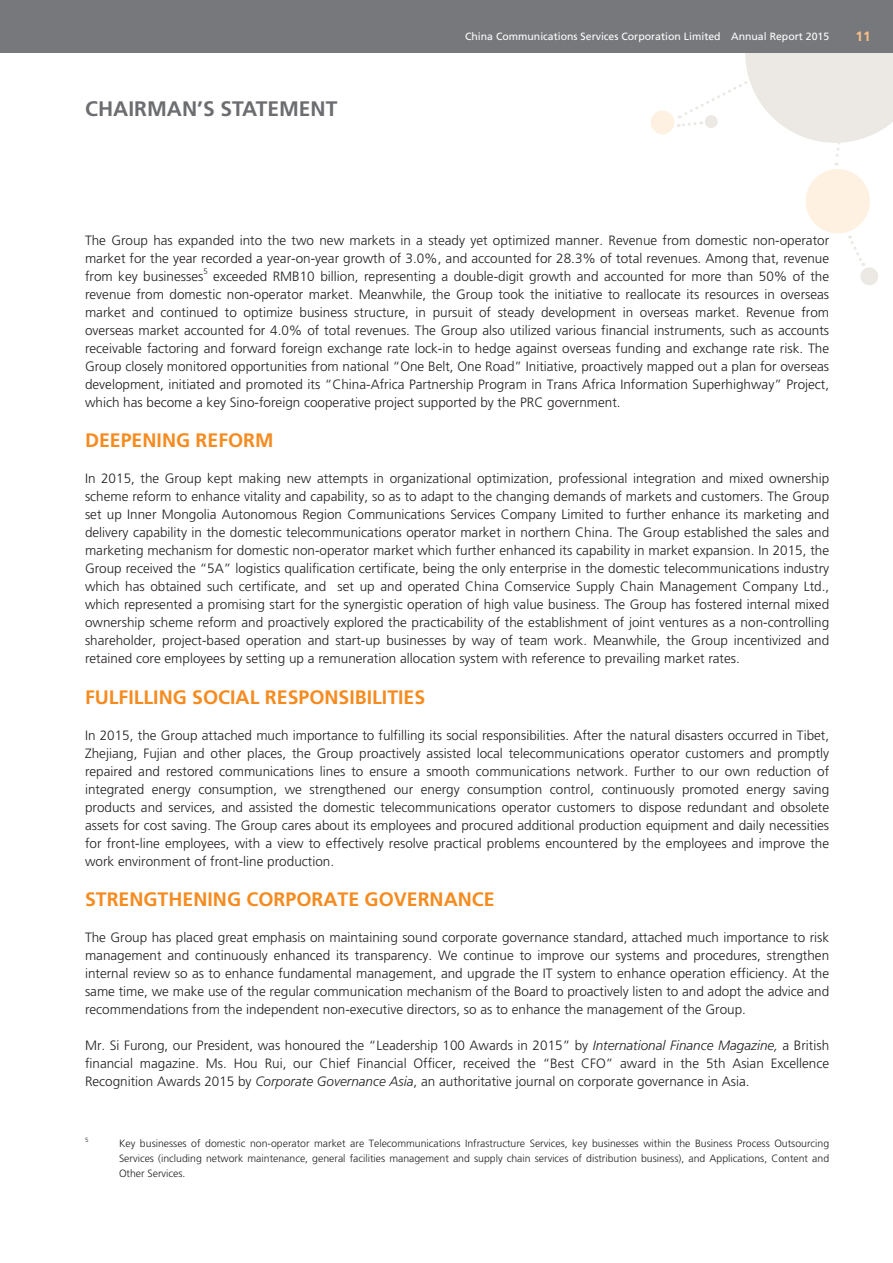
<style>
.page{position:relative;width:893px;height:1263px;background:#fff}
.page>*{position:absolute;margin:0;border:0;box-sizing:border-box;transform-origin:0 0}
.t1{font:700 21px "Frutiger LT Std";color:#6c6d70}
.t2{font:700 19.5px "Frutiger LT Std";color:#f68b1f}
.t3{font:300 13.5px/18px "Frutiger LT Std";color:#231f20;text-align:justify}
.t4{font:700 13.5px "Frutiger LT Std";color:#fcc187}
.t5{font:300 10.5px/15px "Frutiger LT Std";color:#231f20;text-align:justify}
.t6{font:10.5px "Frutiger LT Std";color:#fff}
.t7{font:300 7.8px "Frutiger LT Std";color:#231f20}
.t8{font:300 6.15px "Frutiger LT Std";color:#231f20}
.s1{font-style:italic}
</style>
<div class="page">
<div style="left:0;top:0;width:893px;height:53px;background:#76787b"></div>
<svg style="left:650px;top:53px;width:243px;height:232px"></svg>
<h1 class="t1" style="left:85px;top:101px;width:254px">CHAIRMAN’S STATEMENT</h1>
<p class="t6" style="left:465px;top:33px;width:366px">China Communications Services Corporation Limited Annual Report 2015</p>
<p class="t4" style="left:856px;top:30px;width:17px">11</p>
<p class="t3" style="left:85px;top:232px;width:746px">The Group has expanded into the two new markets in a steady yet optimized manner. Revenue from domestic non-operator market for the year recorded a year-on-year growth of 3.0%, and accounted for 28.3% of total revenues. Among that, revenue from key businesses</p>
<p class="t7" style="left:203px;top:268px;width:6px">5</p>
<p class="t3" style="left:85px;top:268px;width:746px;text-indent:128px">exceeded RMB10 billion, representing a double-digit growth and accounted for more than 50% of the revenue from domestic non-operator market. Meanwhile, the Group took the initiative to reallocate its resources in overseas market and continued to optimize business structure, in pursuit of steady development in overseas market. Revenue from overseas market accounted for 4.0% of total revenues. The Group also utilized various financial instruments, such as accounts receivable factoring and forward foreign exchange rate lock-in to hedge against overseas funding and exchange rate risk. The Group closely monitored opportunities from national “One Belt, One Road” Initiative, proactively mapped out a plan for overseas development, initiated and promoted its “China-Africa Partnership Program in Trans Africa Information Superhighway” Project, which has become a key Sino-foreign cooperative project supported by the PRC government.</p>
<h2 class="t2" style="left:85px;top:433px;width:190px">DEEPENING REFORM</h2>
<p class="t3" style="left:85px;top:471px;width:746px">In 2015, the Group kept making new attempts in organizational optimization, professional integration and mixed ownership scheme reform to enhance vitality and capability, so as to adapt to the changing demands of markets and customers. The Group set up Inner Mongolia Autonomous Region Communications Services Company Limited to further enhance its marketing and delivery capability in the domestic telecommunications operator market in northern China. The Group established the sales and marketing mechanism for domestic non-operator market which further enhanced its capability in market expansion. In 2015, the Group received the “5A” logistics qualification certificate, being the only enterprise in the domestic telecommunications industry which has obtained such certificate, and set up and operated China Comservice Supply Chain Management Company Ltd., which represented a promising start for the synergistic operation of high value business. The Group has fostered internal mixed ownership scheme reform and proactively explored the practicability of the establishment of joint ventures as a non-controlling shareholder, project-based operation and start-up businesses by way of team work. Meanwhile, the Group incentivized and retained core employees by setting up a remuneration allocation system with reference to prevailing market rates.</p>
<h2 class="t2" style="left:85px;top:689px;width:342px">FULFILLING SOCIAL RESPONSIBILITIES</h2>
<p class="t3" style="left:85px;top:727px;width:746px">In 2015, the Group attached much importance to fulfilling its social responsibilities. After the natural disasters occurred in Tibet, Zhejiang, Fujian and other places, the Group proactively assisted local telecommunications operator customers and promptly repaired and restored communications lines to ensure a smooth communications network. Further to our own reduction of integrated energy consumption, we strengthened our energy consumption control, continuously promoted energy saving products and services, and assisted the domestic telecommunications operator customers to dispose redundant and obsolete assets for cost saving. The Group cares about its employees and procured additional production equipment and daily necessities for front-line employees, with a view to effectively resolve practical problems encountered by the employees and improve the work environment of front-line production.</p>
<h2 class="t2" style="left:85px;top:891px;width:411px">STRENGTHENING CORPORATE GOVERNANCE</h2>
<p class="t3" style="left:85px;top:929px;width:746px">The Group has placed great emphasis on maintaining sound corporate governance standard, attached much importance to risk management and continuously enhanced its transparency. We continue to improve our systems and procedures, strengthen internal review so as to enhance fundamental management, and upgrade the IT system to enhance operation efficiency. At the same time, we make use of the regular communication mechanism of the Board to proactively listen to and adopt the advice and recommendations from the independent non-executive directors, so as to enhance the management of the Group.</p>
<p class="t3" style="left:85px;top:1037px;width:746px">Mr. Si Furong, our President, was honoured the “Leadership 100 Awards in 2015” by <span class="s1">International Finance Magazine,</span> a British financial magazine. Ms. Hou Rui, our Chief Financial Officer, received the “Best CFO” award in the 5th Asian Excellence Recognition Awards 2015 by <span class="s1">Corporate Governance Asia</span>, an authoritative journal on corporate governance in Asia.</p>
<p class="t8" style="left:85px;top:1137px;width:5px">5</p>
<p class="t5" style="left:119px;top:1137px;width:712px">Key businesses of domestic non-operator market are Telecommunications Infrastructure Services, key businesses within the Business Process Outsourcing Services (including network maintenance, general facilities management and supply chain services of distribution business), and Applications, Content and Other Services.</p>
</div>
